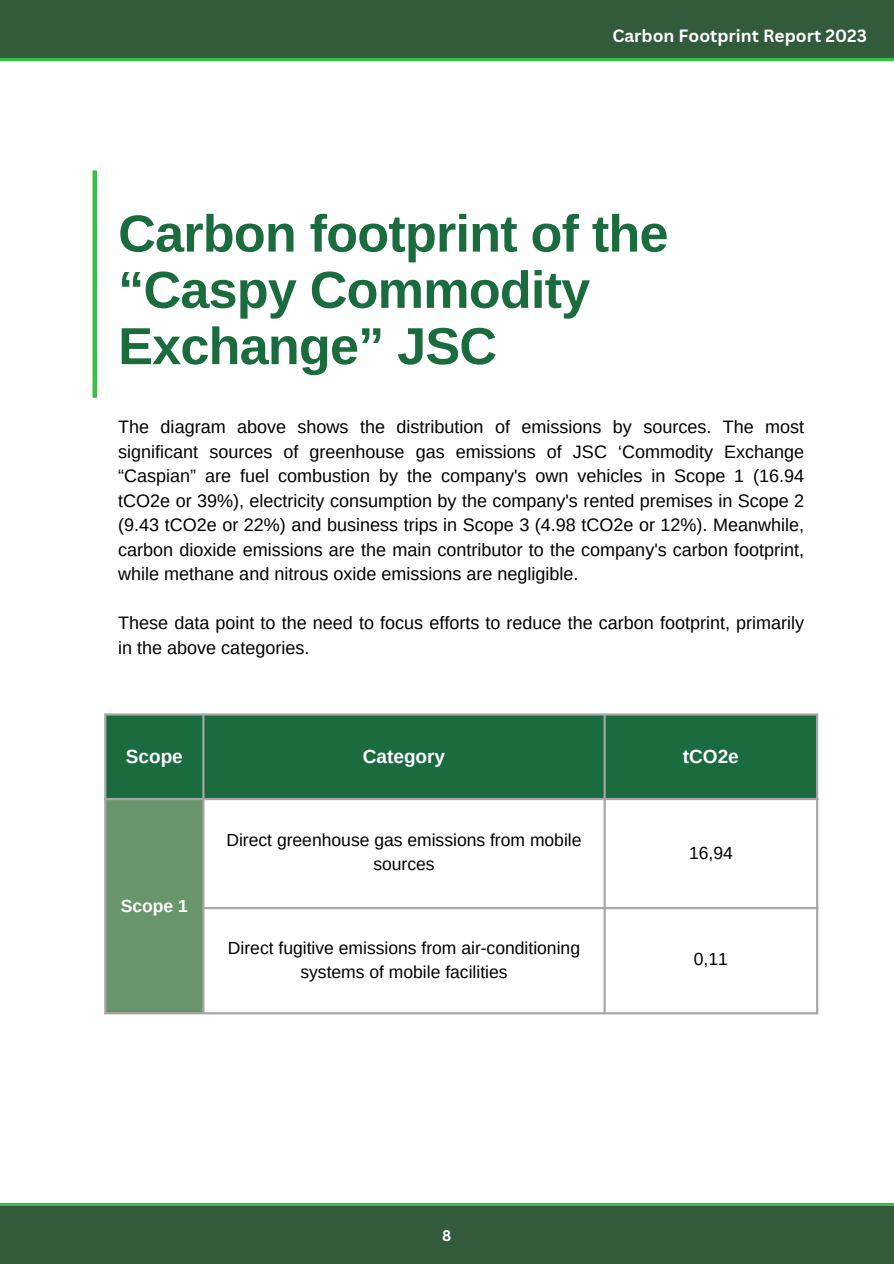
<style>
.page{position:relative;width:894px;height:1264px;background:#fff}
.page>*{position:absolute;margin:0;border:0;box-sizing:border-box;transform-origin:0 0}
.t1{font:700 52.05px/56.2px "Arimo";letter-spacing:-.015em;color:#1a6b3d}
.t2{font:700 19.05px "Arimo";color:#fff}
.t3{font:18px/24.5px "Arimo";color:#000;text-align:justify}
.t4{font:17.55px/23.7px "Arimo";color:#000;text-align:center}
.t5{font:700 17.55px "Arimo";color:#fff}
.t6{font:700 17.25px "Canva Sans";color:#fff}
.t7{font:700 15px "Canva Sans";color:#fff}
</style>
<div class="page">
<div style="left:0;top:0;width:893px;height:1263px;background:#325b3b"></div>
<div style="left:0;top:58px;width:893px;height:1147px;background:#fff"></div>
<div style="left:92px;top:170px;width:5px;height:228px;background:#3cbd49"></div>
<div style="left:106px;top:715px;width:709px;height:83px;background:#1a6b3d"></div>
<div style="left:105px;top:798px;width:99px;height:215px;background:#69956c"></div>
<div style="left:204px;top:800px;width:611px;height:212px;background:#fff"></div>
<hr style="left:104px;top:715px;width:2px;height:297px;background:#a6a6a6">
<hr style="left:202px;top:715px;width:2px;height:297px;background:#a6a6a6">
<hr style="left:603px;top:715px;width:2px;height:297px;background:#a6a6a6">
<hr style="left:815px;top:715px;width:3px;height:297px;background:#a6a6a6">
<hr style="left:104px;top:713px;width:714px;height:2px;background:#a6a6a6">
<hr style="left:104px;top:798px;width:714px;height:2px;background:#a6a6a6">
<hr style="left:202px;top:907px;width:616px;height:2px;background:#a6a6a6">
<hr style="left:104px;top:1012px;width:714px;height:2px;background:#a6a6a6">
<p class="t6" style="left:612px;top:23px;width:256px">Carbon Footprint Report 2023</p>
<h2 class="t1" style="left:118px;top:205px;width:551px">Carbon footprint of the “Caspy Commodity<br>Exchange” JSC</h2>
<h1 class="t3" style="left:118px;top:414px;width:687px">The diagram above shows the distribution of emissions by sources. The most significant sources of greenhouse gas emissions of JSC ‘Commodity Exchange “Caspian” are fuel combustion by the company's own vehicles in Scope 1 (16.94 tCO2e or 39%), electricity consumption by the company's rented premises in Scope 2 (9.43 tCO2e or 22%) and business trips in Scope 3 (4.98 tCO2e or 12%). Meanwhile, carbon dioxide emissions are the main contributor to the company's carbon footprint, while methane and nitrous oxide emissions are negligible.</h1>
<p class="t3" style="left:118px;top:610px;width:687px">These data point to the need to focus efforts to reduce the carbon footprint, primarily in the above categories.</p>
<p class="t2" style="left:126px;top:745px;width:58px">Scope</p>
<p class="t2" style="left:363px;top:745px;width:84px">Category</p>
<p class="t2" style="left:682px;top:745px;width:57px">tCO2e</p>
<p class="t5" style="left:121px;top:895px;width:69px">Scope 1</p>
<p class="t4" style="left:226px;top:828px;width:356px">Direct greenhouse gas emissions from mobile sources</p>
<p class="t4" style="left:688px;top:840px;width:45px">16,94</p>
<p class="t4" style="left:228px;top:936px;width:353px">Direct fugitive emissions from air-conditioning systems of mobile facilities</p>
<p class="t4" style="left:693px;top:947px;width:36px">0,11</p>
<p class="t7" style="left:442px;top:1225px;width:11px">8</p>
</div>
